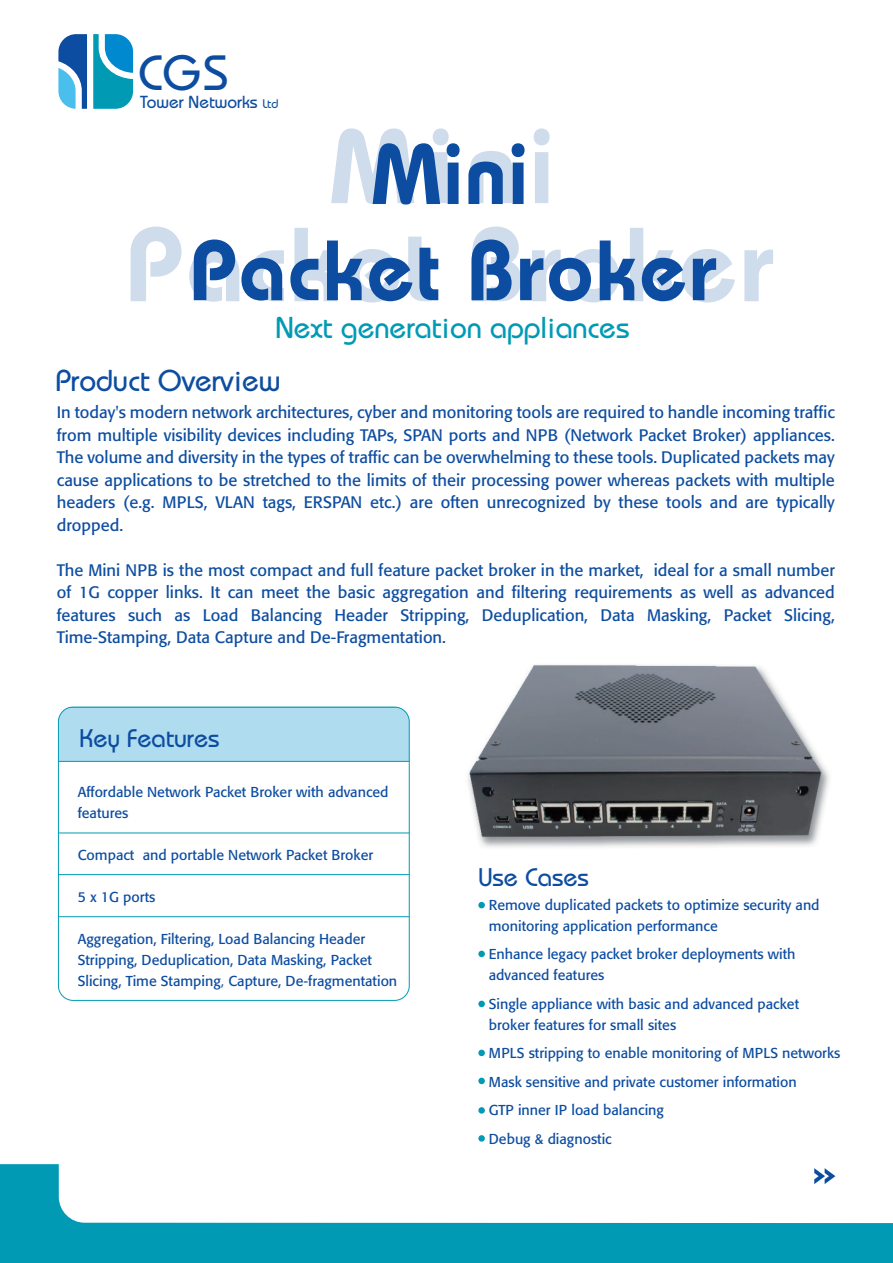
<style>
.page{position:relative;width:893px;height:1263px;background:#fff}
.page>*{position:absolute;margin:0;border:0;box-sizing:border-box;transform-origin:0 0}
.t1{font:600 104.85px "Bauhaus";letter-spacing:.02em;color:#0d4da1}
.t2{font:600 85.35px "Bauhaus";letter-spacing:.02em;color:#0d4da1}
.t3{font:500 49.5px "Bauhaus";color:#0d4da1}
.t4{font:500 30.15px "Bauhaus";color:#009ab5}
.t5{font:500 30.15px "Bauhaus";color:#0d4da1}
.t6{font:500 25.5px "Bauhaus";color:#0d4da1}
.t7{font:500 17.4px "Bauhaus";color:#0d4da1}
.t8{font:16.5px/22.5px "Formata";color:#0d4da1;text-align:justify}
.t9{font:14.25px/21px "Formata";color:#0d4da1}
.s1{font-size:12.45px}
.s2{font-family:"Myriad Hebrew"}
</style>
<div class="page">
<img style="left:468px;top:664px;width:362px;height:184px">
<svg style="left:0;top:1164px;width:893px;height:99px"></svg>
<svg style="left:93px;top:34px;width:40px;height:75px;background:#2da7c9"></svg>
<svg style="left:58px;top:34px;width:29px;height:75px"></svg>
<svg style="left:58px;top:707px;width:350px;height:126px"></svg>
<svg style="left:60px;top:874px;width:348px;height:43px"></svg>
<div style="left:58px;top:707px;width:352px;height:294px;border:1px solid #009ab5;border-radius:15px"></div>
<svg style="left:814px;top:1168px;width:21px;height:16px"></svg>
<div style="left:478px;top:902px;width:7px;height:6px;background:#009ab5;border-radius:50%"></div>
<div style="left:478px;top:951px;width:7px;height:6px;background:#009ab5;border-radius:50%"></div>
<div style="left:478px;top:1001px;width:7px;height:6px;background:#009ab5;border-radius:50%"></div>
<div style="left:478px;top:1050px;width:7px;height:6px;background:#009ab5;border-radius:50%"></div>
<div style="left:478px;top:1078px;width:7px;height:6px;background:#009ab5;border-radius:50%"></div>
<div style="left:478px;top:1107px;width:7px;height:7px;background:#009ab5;border-radius:50%"></div>
<div style="left:478px;top:1135px;width:7px;height:7px;background:#009ab5;border-radius:50%"></div>
<h3 class="t3" style="left:138px;top:43px;width:91px">CGS</h3>
<p class="t7" style="left:140px;top:92px;width:140px">Tower Networks <span class="s1">Ltd</span></p>
<h1 class="t1" style="left:329px;top:103px;width:226px">Mini</h1>
<h2 class="t2" style="left:190px;top:219px;width:529px">Packet Broker</h2>
<h3 class="t4" style="left:276px;top:310px;width:355px">Next generation appliances</h3>
<h2 class="t2" style="left:371px;top:123px;width:158px">Mini</h2>
<h1 class="t1" style="left:125px;top:201px;width:651px">Packet Broker</h1>
<h3 class="t5" style="left:56px;top:363px;width:226px">Product Overview</h3>
<p class="t8" style="left:57px;top:401px;width:780px">In today's modern network architectures, cyber and monitoring tools are required to handle incoming traffic from multiple visibility devices including TAPs, SPAN ports and NPB (Network Packet Broker) appliances.<br>The volume and diversity in the types of traffic can be overwhelming to these tools. Duplicated packets may cause applications to be stretched to the limits of their processing power whereas packets with multiple headers (e.g. MPLS, VLAN tags, ERSPAN etc.) are often unrecognized by these tools and are typically dropped.</p>
<p class="t8" style="left:57px;top:558px;width:780px">The Mini NPB is the most compact and full feature packet broker in the market, ideal for a small number of 1G copper links. It can meet the basic aggregation and filtering requirements as well as advanced features such as Load Balancing Header Stripping, Deduplication, Data Masking, Packet Slicing, Time-Stamping, Data Capture and De-Fragmentation.</p>
<h3 class="t6" style="left:79px;top:722px;width:142px">Key Features</h3>
<p class="t9" style="left:78px;top:781px;width:312px">Affordable Network Packet Broker with advanced features</p>
<p class="t9" style="left:78px;top:844px;width:297px">Compact and portable Network Packet Broker</p>
<p class="t9" style="left:78px;top:886px;width:79px">5 x 1G ports</p>
<p class="t9" style="left:78px;top:928px;width:321px">Aggregation, Filtering, Load Balancing Header<br>Stripping, Deduplication, Data Masking, Packet<br>Slicing, Time Stamping<span class="s2">,</span> Capture, De-fragmentation</p>
<h3 class="t6" style="left:478px;top:861px;width:112px">Use Cases</h3>
<p class="t9" style="left:489px;top:894px;width:332px">Remove duplicated packets to optimize security and monitoring application performance</p>
<p class="t9" style="left:489px;top:944px;width:308px">Enhance legacy packet broker deployments with advanced features</p>
<p class="t9" style="left:489px;top:993px;width:312px">Single appliance with basic and advanced packet broker features for small sites</p>
<p class="t9" style="left:489px;top:1039px;width:353px;line-height:28.5px">MPLS stripping to enable monitoring of MPLS networks Mask sensitive and private customer information<br>GTP inner IP load balancing<br>Debug &amp; diagnostic</p>
</div>
